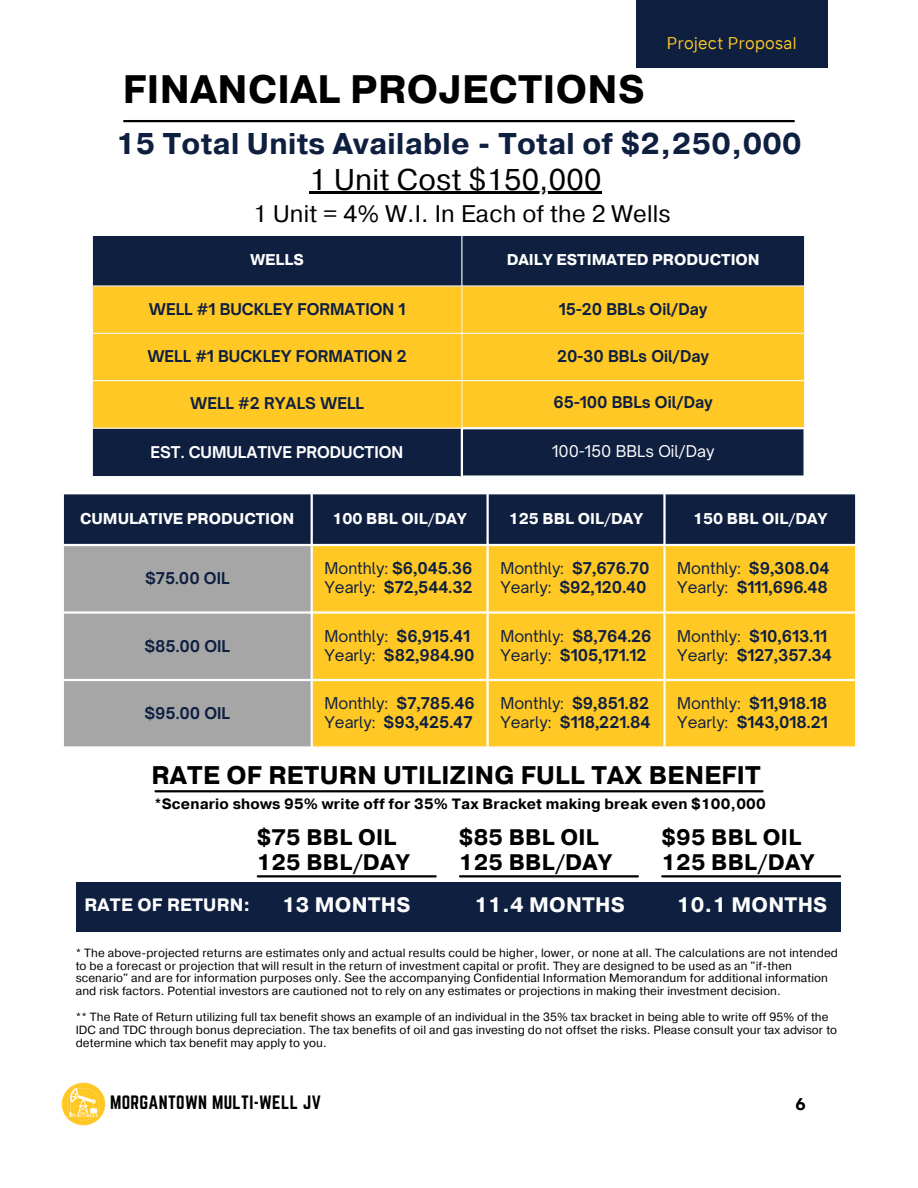
<style>
.page{position:relative;width:918px;height:1188px;background:#fff}
.page>*{position:absolute;margin:0;border:0;box-sizing:border-box;transform-origin:0 0}
.t1{font:700 39.45px "Pragmatica";letter-spacing:.01em;color:#000}
.t2{font:700 29.85px "Pragmatica";letter-spacing:.01em;color:#0e1f40}
.t3{font:29.85px "Pragmatica";letter-spacing:.01em;color:#000}
.t4{font:700 25.35px "Pragmatica";letter-spacing:.01em;color:#000}
.t5{font:23.85px "Pragmatica";letter-spacing:.01em;color:#000}
.t6{font:700 22.35px "Pragmatica";letter-spacing:.01em;color:#000}
.t7{font:700 20.85px "Pragmatica";letter-spacing:.01em;color:#fdfdfd}
.t8{font:700 17.85px "Pragmatica";letter-spacing:.01em;color:#fdfdfd}
.t9{font:16.95px "Norwester";letter-spacing:.02em;color:#000}
.t10{font:16.95px "TT Interphases";letter-spacing:.02em;color:#ffc824}
.t11{font:700 16.95px "TT Interphases";color:#000}
.t12{font:700 15.6px "Open Sauce One";color:#0e1f40}
.t13{font:700 15.6px "Pragmatica";color:#fff}
.t14{font:700 15.6px "Open Sauce One";color:#fff}
.t15{font:15.6px "Open Sauce One";color:#fff}
.t16{font:700 14.85px "Pragmatica";letter-spacing:.01em;color:#000}
.t17{font:11.85px/12.9px "Pragmatica";letter-spacing:.01em;color:#000}
.s1{font-weight:400}
</style>
<div class="page">
<div style="left:93px;top:236px;width:711px;height:240px;background:#0e1f40"></div>
<div style="left:93px;top:287px;width:711px;height:141px;background:#ffc824"></div>
<hr style="left:461px;top:236px;width:1px;height:50px;background:#fff">
<hr style="left:92px;top:286px;width:713px;height:1px;background:#fff">
<hr style="left:461px;top:287px;width:1px;height:140px;background:#fdfdfd">
<hr style="left:92px;top:333px;width:712px;height:1px;background:#fdfdfd">
<hr style="left:92px;top:380px;width:712px;height:1px;background:#fdfdfd">
<hr style="left:92px;top:428px;width:369px;height:1px;background:#fdfdfd">
<hr style="left:461px;top:429px;width:2px;height:46px;background:#fdfdfd">
<hr style="left:461px;top:427px;width:345px;height:2px;background:#fdfdfd">
<hr style="left:461px;top:475px;width:345px;height:3px;background:#fdfdfd">
<hr style="left:124px;top:120px;width:670px;height:2px;background:#000">
<div style="left:636px;top:0;width:191px;height:67px;background:#0e1f40"></div>
<img style="left:62px;top:1082px;width:44px;height:44px">
<hr style="left:156px;top:790px;width:606px;height:2px;background:#000">
<hr style="left:309px;top:192px;width:293px;height:2px;background:#000">
<hr style="left:258px;top:875px;width:178px;height:2px;background:#000">
<hr style="left:662px;top:875px;width:178px;height:2px;background:#000">
<hr style="left:460px;top:875px;width:178px;height:2px;background:#000">
<div style="left:77px;top:882px;width:764px;height:50px;background:#0e1f40"></div>
<div style="left:64px;top:494px;width:791px;height:50px;background:#0e1f40"></div>
<div style="left:64px;top:546px;width:247px;height:200px;background:#a6a6a6"></div>
<div style="left:313px;top:546px;width:542px;height:200px;background:#ffc824"></div>
<hr style="left:311px;top:494px;width:2px;height:50px;background:#fff">
<hr style="left:487px;top:494px;width:2px;height:252px;background:#fff">
<hr style="left:663px;top:494px;width:3px;height:50px;background:#fff">
<hr style="left:663px;top:614px;width:3px;height:132px;background:#fff">
<hr style="left:663px;top:546px;width:3px;height:65px;background:#fdfdfd">
<hr style="left:62px;top:611px;width:795px;height:3px;background:#fdfdfd">
<hr style="left:62px;top:679px;width:795px;height:2px;background:#fdfdfd">
<p class="t10" style="left:667px;top:33px;width:131px">Project Proposal</p>
<p class="t1" style="left:123px;top:63px;width:523px">FINANCIAL PROJECTIONS</p>
<p class="t2" style="left:116px;top:124px;width:687px">15 Total Units Available - Total of $2,250,000</p>
<p class="t3" style="left:309px;top:160px;width:294px">1 Unit Cost $150,000</p>
<p class="t5" style="left:253px;top:198px;width:419px">1 Unit = 4% W.I. In Each of the 2 Wells</p>
<p class="t13" style="left:250px;top:250px;width:55px">WELLS</p>
<p class="t13" style="left:507px;top:250px;width:255px">DAILY ESTIMATED PRODUCTION</p>
<p class="t12" style="left:149px;top:299px;width:258px">WELL #1 BUCKLEY FORMATION 1</p>
<p class="t12" style="left:559px;top:299px;width:150px">15-20 BBLs Oil/Day</p>
<p class="t12" style="left:147px;top:346px;width:261px">WELL #1 BUCKLEY FORMATION 2</p>
<p class="t12" style="left:557px;top:346px;width:154px">20-30 BBLs Oil/Day</p>
<p class="t12" style="left:190px;top:394px;width:175px">WELL #2 RYALS WELL</p>
<p class="t12" style="left:554px;top:393px;width:161px">65-100 BBLs Oil/Day</p>
<p class="t14" style="left:151px;top:442px;width:254px">EST. CUMULATIVE PRODUCTION</p>
<p class="t15" style="left:552px;top:442px;width:164px">100-150 BBLs Oil/Day</p>
<p class="t13" style="left:80px;top:508px;width:216px">CUMULATIVE PRODUCTION</p>
<p class="t13" style="left:332px;top:508px;width:136px">100 BBL OIL/DAY</p>
<p class="t13" style="left:509px;top:508px;width:136px">125 BBL OIL/DAY</p>
<p class="t13" style="left:693px;top:508px;width:136px">150 BBL OIL/DAY</p>
<p class="t12" style="left:145px;top:569px;width:86px">$75.00 OIL</p>
<p class="t12" style="left:144px;top:636px;width:87px">$85.00 OIL</p>
<p class="t12" style="left:144px;top:704px;width:87px">$95.00 OIL</p>
<p class="t12" style="left:325px;top:559px;width:149px"><span class="s1">Monthly:</span> $6,045.36</p>
<p class="t12" style="left:325px;top:578px;width:150px"><span class="s1">Yearly:</span> $72,544.32</p>
<p class="t12" style="left:500px;top:559px;width:151px"><span class="s1">Monthly:</span> $7,676.70</p>
<p class="t12" style="left:500px;top:578px;width:148px"><span class="s1">Yearly:</span> $92,120.40</p>
<p class="t12" style="left:677px;top:559px;width:154px"><span class="s1">Monthly:</span> $9,308.04</p>
<p class="t12" style="left:677px;top:578px;width:152px"><span class="s1">Yearly:</span> $111,696.48</p>
<p class="t12" style="left:325px;top:626px;width:147px"><span class="s1">Monthly:</span> $6,915.41</p>
<p class="t12" style="left:325px;top:645px;width:152px"><span class="s1">Yearly:</span> $82,984.90</p>
<p class="t12" style="left:500px;top:626px;width:153px"><span class="s1">Monthly:</span> $8,764.26</p>
<p class="t12" style="left:500px;top:645px;width:148px"><span class="s1">Yearly:</span> $105,171.12</p>
<p class="t12" style="left:677px;top:626px;width:151px"><span class="s1">Monthly:</span> $10,613.11</p>
<p class="t12" style="left:677px;top:645px;width:156px"><span class="s1">Yearly:</span> $127,357.34</p>
<p class="t12" style="left:325px;top:694px;width:152px"><span class="s1">Monthly:</span> $7,785.46</p>
<p class="t12" style="left:325px;top:713px;width:150px"><span class="s1">Yearly:</span> $93,425.47</p>
<p class="t12" style="left:500px;top:694px;width:150px"><span class="s1">Monthly:</span> $9,851.82</p>
<p class="t12" style="left:500px;top:713px;width:152px"><span class="s1">Yearly:</span> $118,221.84</p>
<p class="t12" style="left:677px;top:694px;width:151px"><span class="s1">Monthly:</span> $11,918.18</p>
<p class="t12" style="left:677px;top:713px;width:152px"><span class="s1">Yearly:</span> $143,018.21</p>
<p class="t4" style="left:152px;top:759px;width:611px">RATE OF RETURN UTILIZING FULL TAX BENEFIT</p>
<p class="t16" style="left:154px;top:794px;width:613px">*Scenario shows 95% write off for 35% Tax Bracket making break even $100,000</p>
<p class="t6" style="left:257px;top:823px;width:141px">$75 BBL OIL</p>
<p class="t6" style="left:257px;top:848px;width:155px">125 BBL/DAY</p>
<p class="t6" style="left:459px;top:823px;width:141px">$85 BBL OIL</p>
<p class="t6" style="left:459px;top:848px;width:155px">125 BBL/DAY</p>
<p class="t6" style="left:662px;top:823px;width:141px">$95 BBL OIL</p>
<p class="t6" style="left:662px;top:848px;width:155px">125 BBL/DAY</p>
<p class="t8" style="left:85px;top:894px;width:167px">RATE OF RETURN:</p>
<p class="t7" style="left:282px;top:891px;width:130px">13 MONTHS</p>
<p class="t7" style="left:475px;top:891px;width:152px">11.4 MONTHS</p>
<p class="t7" style="left:677px;top:891px;width:152px">10.1 MONTHS</p>
<p class="t17" style="left:76px;top:947px;width:764px">* The above-projected returns are estimates only and actual results could be higher, lower, or none at all. The calculations are not intended to be a forecast or projection that will result in the return of investment capital or profit. They are designed to be used as an "if-then scenario" and are for information purposes only. See the accompanying Confidential Information Memorandum for additional information and risk factors. Potential investors are cautioned not to rely on any estimates or projections in making their investment decision.</p>
<p class="t17" style="left:76px;top:1011px;width:763px">** The Rate of Return utilizing full tax benefit shows an example of an individual in the 35% tax bracket in being able to write off 95% of the<br>IDC and TDC through bonus depreciation. The tax benefits of oil and gas investing do not offset the risks. Please consult your tax advisor to determine which tax benefit may apply to you.</p>
<p class="t9" style="left:110px;top:1092px;width:212px">MORGANTOWN MULTI-WELL JV</p>
<p class="t11" style="left:795px;top:1093px;width:12px">6</p>
</div>
